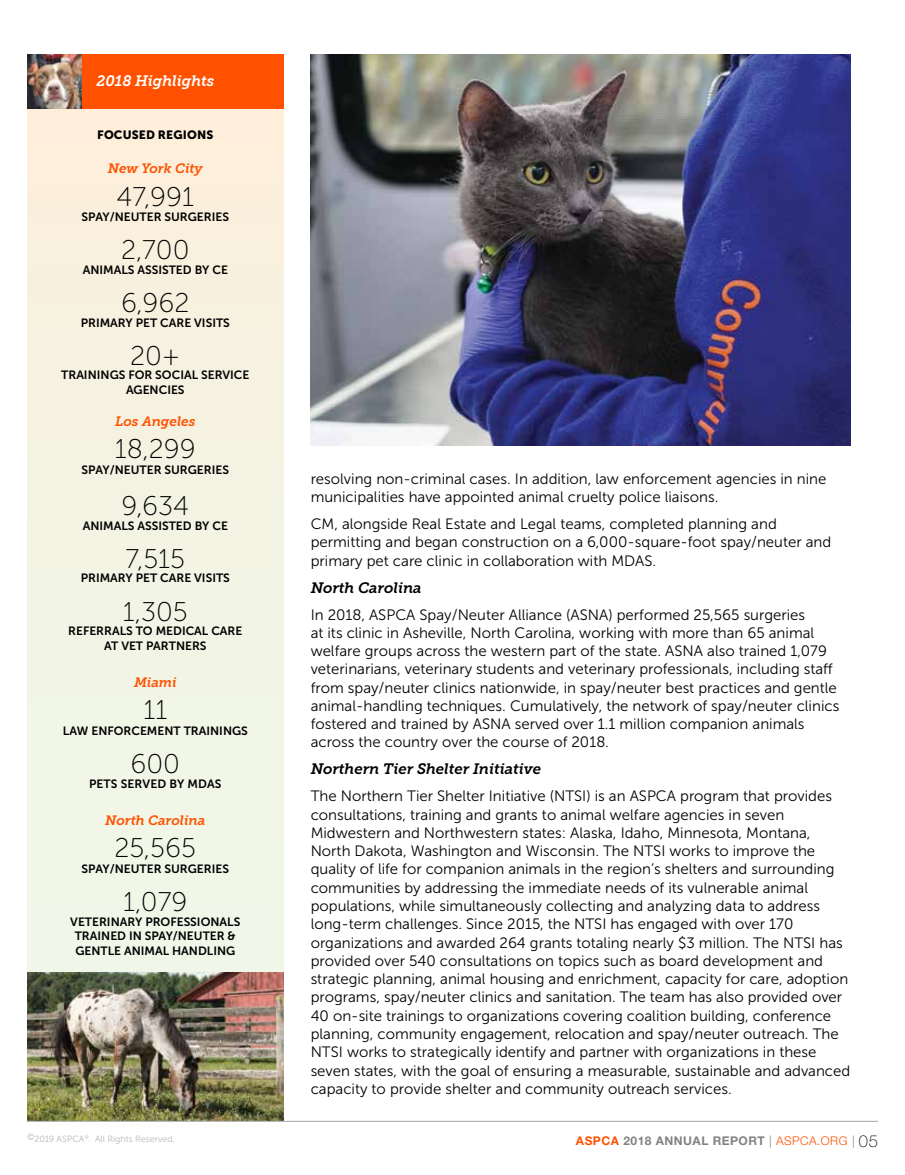
<style>
.page{position:relative;width:905px;height:1175px;background:#fff}
.page>*{position:absolute;margin:0;border:0;box-sizing:border-box;transform-origin:0 0}
.t1{font:27px "Museo Sans 100";color:#000}
.t2{font:15px/18.3px "Museo Sans 300";color:#000}
.t3{font:italic 15px "Museo Slab 700";color:#000}
.t4{font:italic 15px "Museo Slab 700";letter-spacing:-.005em;color:#fff}
.t5{font:italic 13.5px "Museo Slab 700";color:#ff5100}
.t6{font:12px/14.4px "Museo Sans 700";color:#000;text-align:center}
.t7{font:700 12px "Helvetica Neue LT Std";letter-spacing:.04em;color:#808285}
.t8{font:12px "Museo Sans 900";letter-spacing:.01em;color:#000}
.t9{font:9px "Museo Sans 300";color:#b6b8ba}
.s1{color:#ff5100}
.s2{font-weight:300}
.s3{font-weight:300;color:#ff5100}
.s4{font-weight:100;font-size:16.5px;color:#000}
</style>
<div class="page">
<div style="left:27px;top:108px;width:257px;height:1012px;background:#f3f4e4"></div>
<div style="left:27px;top:54px;width:257px;height:54px;background:#ff5100"></div>
<img style="left:27px;top:54px;width:54px;height:54px">
<img style="left:310px;top:54px;width:540px;height:392px">
<img style="left:27px;top:972px;width:257px;height:148px">
<hr style="left:27px;top:1120px;width:851px;height:1px;background:#a7a9ac">
<p class="t4" style="left:96px;top:72px;width:119px">2018 Highlights</p>
<p class="t8" style="left:97px;top:128px;width:118px">FOCUSED REGIONS</p>
<p class="t5" style="left:108px;top:161px;width:96px">New York City</p>
<h1 class="t1" style="left:117px;top:182px;width:79px">47,991</h1>
<p class="t6" style="left:82px;top:210px;width:149px">SPAY/NEUTER SURGERIES</p>
<h1 class="t1" style="left:121px;top:236px;width:70px">2,700</h1>
<p class="t6" style="left:83px;top:262px;width:147px">ANIMALS ASSISTED BY CE</p>
<h1 class="t1" style="left:121px;top:289px;width:70px">6,962</h1>
<p class="t6" style="left:81px;top:315px;width:151px">PRIMARY PET CARE VISITS</p>
<h1 class="t1" style="left:130px;top:341px;width:52px">20+</h1>
<p class="t6" style="left:61px;top:368px;width:190px">TRAININGS FOR SOCIAL SERVICE<br>AGENCIES</p>
<p class="t5" style="left:115px;top:413px;width:82px">Los Angeles</p>
<h1 class="t1" style="left:115px;top:434px;width:82px">18,299</h1>
<p class="t6" style="left:82px;top:462px;width:149px">SPAY/NEUTER SURGERIES</p>
<h1 class="t1" style="left:122px;top:491px;width:69px">9,634</h1>
<p class="t6" style="left:83px;top:518px;width:147px">ANIMALS ASSISTED BY CE</p>
<h1 class="t1" style="left:125px;top:544px;width:61px">7,515</h1>
<p class="t6" style="left:81px;top:571px;width:151px">PRIMARY PET CARE VISITS</p>
<h1 class="t1" style="left:123px;top:597px;width:67px">1,305</h1>
<p class="t6" style="left:68px;top:624px;width:176px">REFERRALS TO MEDICAL CARE<br>AT VET PARTNERS</p>
<p class="t5" style="left:134px;top:674px;width:44px">Miami</p>
<h1 class="t1" style="left:143px;top:696px;width:25px">11</h1>
<p class="t6" style="left:63px;top:723px;width:187px">LAW ENFORCEMENT TRAININGS</p>
<h1 class="t1" style="left:130px;top:749px;width:51px">600</h1>
<p class="t6" style="left:89px;top:776px;width:134px">PETS SERVED BY MDAS</p>
<p class="t5" style="left:105px;top:813px;width:101px">North Carolina</p>
<h1 class="t1" style="left:114px;top:834px;width:83px">25,565</h1>
<p class="t6" style="left:82px;top:861px;width:149px">SPAY/NEUTER SURGERIES</p>
<h1 class="t1" style="left:123px;top:887px;width:66px">1,079</h1>
<p class="t6" style="left:70px;top:914px;width:171px">VETERINARY PROFESSIONALS<br>TRAINED IN SPAY/NEUTER &amp;<br>GENTLE ANIMAL HANDLING</p>
<p class="t9" style="left:27px;top:1133px;width:149px">©2019 ASPCA<sup>®</sup>. All Rights Reserved.</p>
<p class="t2" style="left:310px;top:470px;width:517px">resolving non-criminal cases. In addition, law enforcement agencies in nine municipalities have appointed animal cruelty police liaisons.</p>
<p class="t2" style="left:310px;top:515px;width:522px">CM, alongside Real Estate and Legal teams, completed planning and permitting and began construction on a 6,000-square-foot spay/neuter and primary pet care clinic in collaboration with MDAS.</p>
<p class="t3" style="left:310px;top:579px;width:113px">North Carolina</p>
<p class="t2" style="left:310px;top:605px;width:530px">In 2018, ASPCA Spay/Neuter Alliance (ASNA) performed 25,565 surgeries<br>at its clinic in Asheville, North Carolina, working with more than 65 animal welfare groups across the western part of the state. ASNA also trained 1,079 veterinarians, veterinary students and veterinary professionals, including staff from spay/neuter clinics nationwide, in spay/neuter best practices and gentle animal-handling techniques. Cumulatively, the network of spay/neuter clinics fostered and trained by ASNA served over 1.1 million companion animals across the country over the course of 2018.</p>
<p class="t3" style="left:310px;top:761px;width:232px">Northern Tier Shelter Initiative</p>
<p class="t2" style="left:310px;top:787px;width:541px">The Northern Tier Shelter Initiative (NTSI) is an ASPCA program that provides consultations, training and grants to animal welfare agencies in seven Midwestern and Northwestern states: Alaska, Idaho, Minnesota, Montana, North Dakota, Washington and Wisconsin. The NTSI works to improve the quality of life for companion animals in the region’s shelters and surrounding communities by addressing the immediate needs of its vulnerable animal populations, while simultaneously collecting and analyzing data to address long-term challenges. Since 2015, the NTSI has engaged with over 170 organizations and awarded 264 grants totaling nearly $3 million. The NTSI has provided over 540 consultations on topics such as board development and strategic planning, animal housing and enrichment, capacity for care, adoption programs, spay/neuter clinics and sanitation. The team has also provided over 40 on-site trainings to organizations covering coalition building, conference planning, community engagement, relocation and spay/neuter outreach. The NTSI works to strategically identify and partner with organizations in these seven states, with the goal of ensuring a measurable, sustainable and advanced capacity to provide shelter and community outreach services.</p>
<p class="t7" style="left:576px;top:1133px;width:303px"><span class="s1">ASPCA</span> 2018 ANNUAL REPORT <span class="s2">|</span> <span class="s3">ASPCA.ORG</span> <span class="s2">|</span> <span class="s4">05</span></p>
</div>
